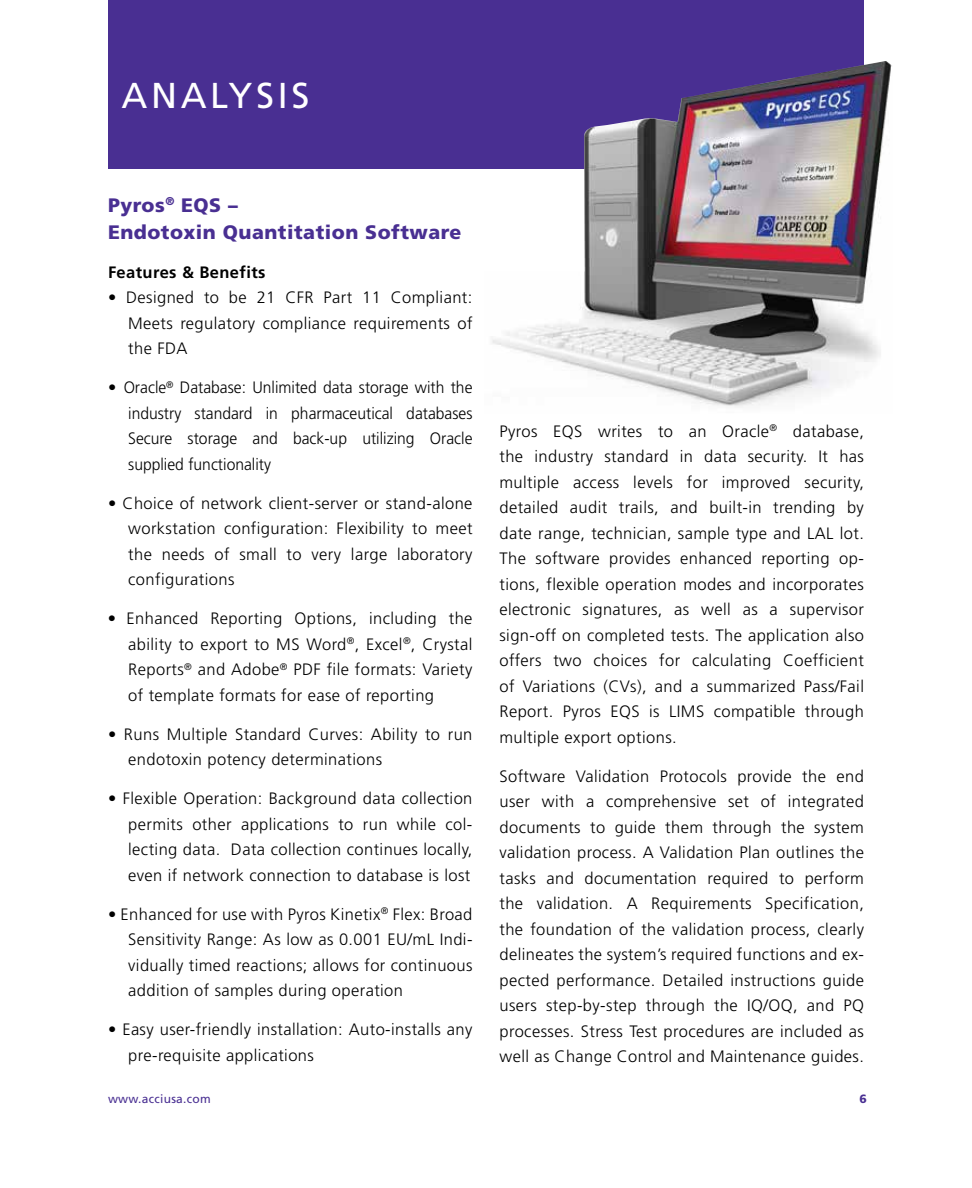
<style>
.page{position:relative;width:972px;height:1188px;background:#fff}
.page>*{position:absolute;margin:0;border:0;box-sizing:border-box;transform-origin:0 0}
.t1{font:36px "Frutiger";letter-spacing:.1em;color:#fff}
.t2{font:900 19.5px/27px "Frutiger";letter-spacing:.025em;color:#492f92}
.t3{font:300 16.5px/25.5px "Frutiger";letter-spacing:.025em;color:#000;text-align:justify}
.t4{font:700 16.5px "Frutiger";letter-spacing:.025em;color:#000}
.t5{font:12px "Frutiger";letter-spacing:.025em;color:#492f92}
.t6{font:900 12px "Frutiger";color:#492f92}
</style>
<div class="page">
<div style="left:108px;top:0;width:756px;height:168px;background:#492f92"></div>
<img style="left:484px;top:61px;width:408px;height:346px">
<h1 class="t1" style="left:122px;top:74px;width:189px">ANALYSIS</h1>
<p class="t2" style="left:108px;top:191px;width:355px">Pyros<sup>®</sup> EQS –<br>Endotoxin Quantitation Software</p>
<p class="t4" style="left:108px;top:262px;width:159px">Features &amp; Benefits</p>
<p class="t3" style="left:128px;top:285px;width:346px;text-indent:-20px">• Designed to be 21 CFR Part 11 Compliant:<br>Meets regulatory compliance requirements of the FDA</p>
<p class="t3" style="left:128px;top:375px;width:346px;text-indent:-20px">• Oracle<sup>®</sup> Database: Unlimited data storage with the industry standard in pharmaceutical databases Secure storage and back-up utilizing Oracle supplied functionality</p>
<p class="t3" style="left:128px;top:490px;width:346px;text-indent:-20px">• Choice of network client-server or stand-alone workstation configuration: Flexibility to meet the needs of small to very large laboratory configurations</p>
<p class="t3" style="left:128px;top:606px;width:346px;text-indent:-20px">• Enhanced Reporting Options, including the ability to export to MS Word<sup>®</sup>, Excel<sup>®</sup>, Crystal Reports<sup>®</sup> and Adobe<sup>®</sup> PDF file formats: Variety of template formats for ease of reporting</p>
<p class="t3" style="left:128px;top:721px;width:346px;text-indent:-20px">• Runs Multiple Standard Curves: Ability to run endotoxin potency determinations</p>
<p class="t3" style="left:128px;top:786px;width:346px;text-indent:-20px">• Flexible Operation: Background data collection permits other applications to run while col&shy;lecting data. Data collection continues locally, even if network connection to database is lost</p>
<p class="t3" style="left:128px;top:901px;width:346px;text-indent:-20px">• Enhanced for use with Pyros Kinetix<sup>®</sup> Flex: Broad Sensitivity Range: As low as 0.001 EU/mL Indi&shy;vidually timed reactions; allows for continuous addition of samples during operation</p>
<p class="t3" style="left:128px;top:1017px;width:346px;text-indent:-20px">• Easy user-friendly installation: Auto-installs any pre-requisite applications</p>
<p class="t3" style="left:499px;top:418px;width:366px">Pyros EQS writes to an Oracle<sup>®</sup> database, the industry standard in data security. It has multiple access levels for improved security, detailed audit trails, and built-in trending by date range, technician, sample type and LAL lot.<br>The software provides enhanced reporting op&shy;tions, flexible operation modes and incorporates electronic signatures, as well as a supervisor sign-off on completed tests. The application also offers two choices for calculating Coefficient of Variations (CVs), and a summarized Pass/Fail Report. Pyros EQS is LIMS compatible through multiple export options.</p>
<p class="t3" style="left:499px;top:763px;width:366px">Software Validation Protocols provide the end user with a comprehensive set of integrated documents to guide them through the system validation process. A Validation Plan outlines the tasks and documentation required to perform the validation. A Requirements Specification, the foundation of the validation process, clearly delineates the system’s required functions and ex&shy;pected performance. Detailed instructions guide users step-by-step through the IQ/OQ, and PQ processes. Stress Test procedures are included as well as Change Control and Maintenance guides.</p>
<p class="t5" style="left:108px;top:1092px;width:104px">www.acciusa.com</p>
<p class="t6" style="left:859px;top:1091px;width:9px">6</p>
</div>
